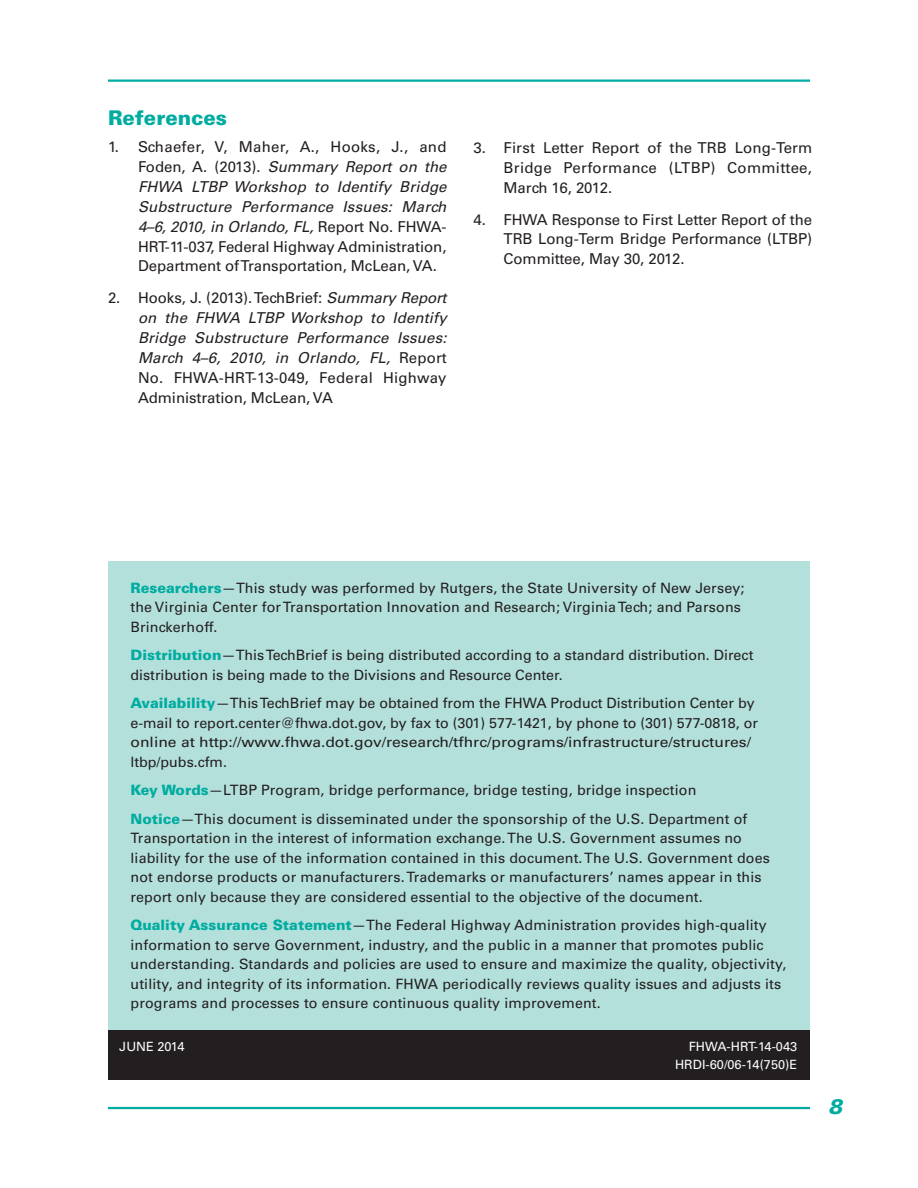
<style>
.page{position:relative;width:918px;height:1188px;background:#fff}
.page>*{position:absolute;margin:0;border:0;box-sizing:border-box;transform-origin:0 0}
.t1{font:italic 900 21px "Univers LT Std";color:#00aca0}
.t2{font:900 20.25px "Univers LT Std";color:#00aca0}
.t3{font:15px/19.8px "Univers LT Std";letter-spacing:-.005em;color:#231f20;text-align:justify}
.t4{font:italic 15px/19.8px "Univers LT Std";letter-spacing:.01em;color:#231f20;text-align:justify}
.t5{font:14.25px/19.5px "Univers LT Std";letter-spacing:.01em;color:#231f20}
.t6{font:12.75px/18px "Univers LT Std";color:#fff;text-align:right}
.s1{font-style:italic}
.s2{font-style:normal}
.s3{font-weight:900;color:#00aca0}
</style>
<div class="page">
<div style="left:108px;top:562px;width:702px;height:469px;background:#b4e0dc"></div>
<div style="left:108px;top:1030px;width:702px;height:50px;background:#231f20"></div>
<hr style="left:108px;top:1107px;width:702px;height:2px;background:#00aca0">
<hr style="left:108px;top:80px;width:702px;height:2px;background:#00aca0">
<h2 class="t2" style="left:108px;top:105px;width:121px">References</h2>
<p class="t3" style="left:138px;top:137px;width:310px;text-indent:-30px">1. Schaefer, V, Maher, A., Hooks, J., and Foden, A. (2013). <span class="s1">Summary Report on the FHWA LTBP Workshop to Identify Bridge Substructure Performance Issues: March 4–6, 2010, in Orlando, FL,</span> Report No. FHWA-HRT-11-037, Federal Highway Administration, Department of Transportation, McLean, VA.</p>
<p class="t4" style="left:138px;top:288px;width:310px;text-indent:-30px"><span class="s2">2. Hooks, J. (2013). TechBrief:</span> Summary Report on the FHWA LTBP Workshop to Identify Bridge Substructure Performance Issues:<br>March 4–6, 2010, in Orlando, FL, <span class="s2">Report No. FHWA-HRT-13-049, Federal Highway Administration, McLean, VA</span></p>
<p class="t3" style="left:504px;top:138px;width:310px;text-indent:-30px">3. First Letter Report of the TRB Long-Term Bridge Performance (LTBP) Committee, March 16, 2012.</p>
<p class="t3" style="left:504px;top:209px;width:310px;text-indent:-30px">4. FHWA Response to First Letter Report of the TRB Long-Term Bridge Performance (LTBP)<br>Committee, May 30, 2012.</p>
<p class="t5" style="left:130px;top:578px;width:616px"><span class="s3">Researchers</span>—This study was performed by Rutgers, the State University of New Jersey; the Virginia Center for Transportation Innovation and Research; Virginia Tech; and Parsons<br>Brinckerhoff.</p>
<p class="t5" style="left:130px;top:646px;width:624px"><span class="s3">Distribution</span>—This TechBrief is being distributed according to a standard distribution. Direct distribution is being made to the Divisions and Resource Center.</p>
<p class="t5" style="left:130px;top:694px;width:629px"><span class="s3">Availability</span>—This TechBrief may be obtained from the FHWA Product Distribution Center by e-mail to report.center@fhwa.dot.gov, by fax to (301) 577-1421, by phone to (301) 577-0818, or online at http://www.fhwa.dot.gov/research/tfhrc/programs/infrastructure/structures/ ltbp/pubs.cfm.</p>
<p class="t5" style="left:130px;top:776px;width:618px;line-height:28.5px"><span class="s3">Key Words</span>—LTBP Program, bridge performance, bridge testing, bridge inspection<br><span class="s3">Notice</span>—This document is disseminated under the sponsorship of the U.S. Department of</p>
<p class="t5" style="left:130px;top:829px;width:641px">Transportation in the interest of information exchange. The U.S. Government assumes no liability for the use of the information contained in this document. The U.S. Government does not endorse products or manufacturers. Trademarks or manufacturers’ names appear in this report only because they are considered essential to the objective of the document.</p>
<p class="t5" style="left:130px;top:916px;width:657px"><span class="s3">Quality Assurance Statement</span>—The Federal Highway Administration provides high-quality information to serve Government, industry, and the public in a manner that promotes public understanding. Standards and policies are used to ensure and maximize the quality, objectivity, utility, and integrity of its information. FHWA periodically reviews quality issues and adjusts its programs and processes to ensure continuous quality improvement.</p>
<p class="t6" style="left:119px;top:1037px;width:67px">JUNE 2014</p>
<p class="t6" style="left:675px;top:1037px;width:124px">FHWA-HRT-14-043<br>HRDI-60/06-14(750)E</p>
<h1 class="t1" style="left:828px;top:1093px;width:16px">8</h1>
</div>
